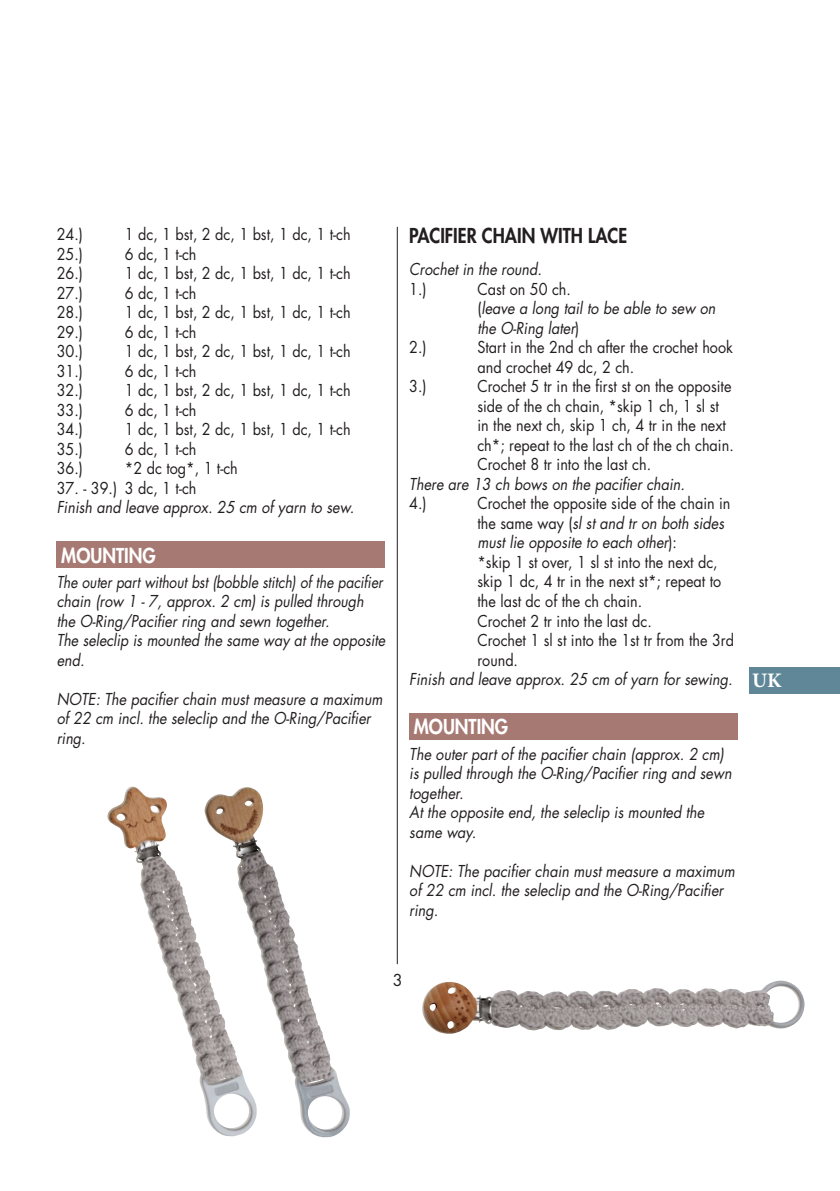
<style>
.page{position:relative;width:840px;height:1191px;background:#fff}
.page>*{position:absolute;margin:0;border:0;box-sizing:border-box;transform-origin:0 0}
.t1{font:700 20.6px "Minion Pro";color:#fff}
.t2{font:800 20px "Futura Std";color:#231f20;scale:.9 1}
.t3{font:800 20px "Futura Std";color:#fff;scale:.9 1}
.t4{font:16px/19.4px "Futura Std";color:#231f20;scale:.9 1}
.t5{font:italic 16px/19.6px "Futura Std";color:#231f20;scale:.9 1}
.t6{font:italic 16px/19.6px "Futura Std";color:#231f20;scale:.86 1}
.t7{font:16px "Futura Std";color:#231f20}
.s1{font-style:normal}
.s2{font-style:italic}
</style>
<div class="page">
<hr style="left:397px;top:227px;width:1px;height:737px;background:#231f20">
<div style="left:748px;top:666px;width:91px;height:27px;background:#5f8798"></div>
<div style="left:57px;top:541px;width:327px;height:27px;background:#a77973"></div>
<div style="left:409px;top:713px;width:328px;height:27px;background:#a77973"></div>
<img style="left:107px;top:786px;width:147px;height:309px">
<img style="left:204px;top:789px;width:146px;height:349px">
<img style="left:422px;top:982px;width:346px;height:52px">
<p class="t4" style="left:57px;top:225px;width:31px">24.)</p>
<p class="t4" style="left:125px;top:225px;width:252px">1 dc, 1 bst, 2 dc, 1 bst, 1 dc, 1 t-ch</p>
<p class="t4" style="left:57px;top:244px;width:31px">25.)</p>
<p class="t4" style="left:125px;top:244px;width:81px">6 dc, 1 t-ch</p>
<p class="t4" style="left:57px;top:264px;width:31px">26.)</p>
<p class="t4" style="left:125px;top:264px;width:252px">1 dc, 1 bst, 2 dc, 1 bst, 1 dc, 1 t-ch</p>
<p class="t4" style="left:57px;top:283px;width:31px">27.)</p>
<p class="t4" style="left:125px;top:283px;width:81px">6 dc, 1 t-ch</p>
<p class="t4" style="left:57px;top:303px;width:31px">28.)</p>
<p class="t4" style="left:125px;top:303px;width:252px">1 dc, 1 bst, 2 dc, 1 bst, 1 dc, 1 t-ch</p>
<p class="t4" style="left:57px;top:322px;width:31px">29.)</p>
<p class="t4" style="left:125px;top:322px;width:81px">6 dc, 1 t-ch</p>
<p class="t4" style="left:57px;top:342px;width:31px">30.)</p>
<p class="t4" style="left:125px;top:342px;width:252px">1 dc, 1 bst, 2 dc, 1 bst, 1 dc, 1 t-ch</p>
<p class="t4" style="left:57px;top:361px;width:31px">31.)</p>
<p class="t4" style="left:125px;top:361px;width:81px">6 dc, 1 t-ch</p>
<p class="t4" style="left:57px;top:381px;width:31px">32.)</p>
<p class="t4" style="left:125px;top:381px;width:252px">1 dc, 1 bst, 2 dc, 1 bst, 1 dc, 1 t-ch</p>
<p class="t4" style="left:57px;top:400px;width:31px">33.)</p>
<p class="t4" style="left:125px;top:400px;width:81px">6 dc, 1 t-ch</p>
<p class="t4" style="left:57px;top:420px;width:31px">34.)</p>
<p class="t4" style="left:125px;top:420px;width:252px">1 dc, 1 bst, 2 dc, 1 bst, 1 dc, 1 t-ch</p>
<p class="t4" style="left:57px;top:439px;width:31px">35.)</p>
<p class="t4" style="left:125px;top:439px;width:81px">6 dc, 1 t-ch</p>
<p class="t4" style="left:57px;top:459px;width:31px">36.)</p>
<p class="t4" style="left:125px;top:459px;width:127px">*2 dc tog*, 1 t-ch</p>
<p class="t4" style="left:57px;top:478px;width:157px">37. - 39.) 3 dc, 1 t-ch</p>
<p class="t5" style="left:57px;top:498px;width:332px">Finish and leave approx. 25 cm of yarn to sew.</p>
<p class="t3" style="left:61px;top:542px;width:106px">MOUNTING</p>
<p class="t6" style="left:57px;top:572px;width:383px">The outer part without bst (bobble stitch) of the pacifier chain (row 1 - 7, approx. 2 cm) is pulled through the O-Ring/Pacifier ring and sewn together.<br>The seleclip is mounted the same way at the opposite end.</p>
<p class="t5" style="left:57px;top:689px;width:363px">NOTE: The pacifier chain must measure a maximum of 22 cm incl. the seleclip and the O-Ring/Pacifier ring.</p>
<p class="t2" style="left:409px;top:223px;width:243px">PACIFIER CHAIN WITH LACE</p>
<p class="t5" style="left:409px;top:260px;width:149px">Crochet in the round.</p>
<p class="t4" style="left:409px;top:279px;width:21px">1.)</p>
<p class="t5" style="left:477px;top:279px;width:266px"><span class="s1">Cast on 50 ch.<br>(</span>leave a long tail to be able to sew on the O-Ring later<span class="s1">)</span></p>
<p class="t4" style="left:409px;top:338px;width:21px">2.)</p>
<p class="t4" style="left:477px;top:338px;width:285px">Start in the 2nd ch after the crochet hook and crochet 49 dc, 2 ch.</p>
<p class="t4" style="left:409px;top:377px;width:21px">3.)</p>
<p class="t4" style="left:477px;top:377px;width:286px">Crochet 5 tr in the first st on the opposite side of the ch chain, *skip 1 ch, 1 sl st in the next ch, skip 1 ch, 4 tr in the next ch*; repeat to the last ch of the ch chain.<br>Crochet 8 tr into the last ch.</p>
<p class="t5" style="left:409px;top:474px;width:307px">There are 13 ch bows on the pacifier chain.</p>
<p class="t4" style="left:409px;top:494px;width:21px">4.)</p>
<p class="t4" style="left:477px;top:494px;width:286px">Crochet the opposite side of the chain in the same way (<span class="s2">sl st and tr on both sides must lie opposite to each other</span>):<br>*skip 1 st over, 1 sl st into the next dc, skip 1 dc, 4 tr in the next st*; repeat to the last dc of the ch chain.<br>Crochet 2 tr into the last dc.<br>Crochet 1 sl st into the 1st tr from the 3rd round.</p>
<p class="t5" style="left:409px;top:669px;width:360px">Finish and leave approx. 25 cm of yarn for sewing.</p>
<p class="t3" style="left:413px;top:714px;width:106px">MOUNTING</p>
<p class="t5" style="left:409px;top:744px;width:359px">The outer part of the pacifier chain (approx. 2 cm) is pulled through the O-Ring/Pacifier ring and sewn together.<br>At the opposite end, the seleclip is mounted the same way.</p>
<p class="t5" style="left:409px;top:861px;width:363px">NOTE: The pacifier chain must measure a maximum of 22 cm incl. the seleclip and the O-Ring/Pacifier ring.</p>
<p class="t1" style="left:751px;top:666px;width:31px">UK</p>
<p class="t7" style="left:392px;top:969px;width:11px">3</p>
</div>
